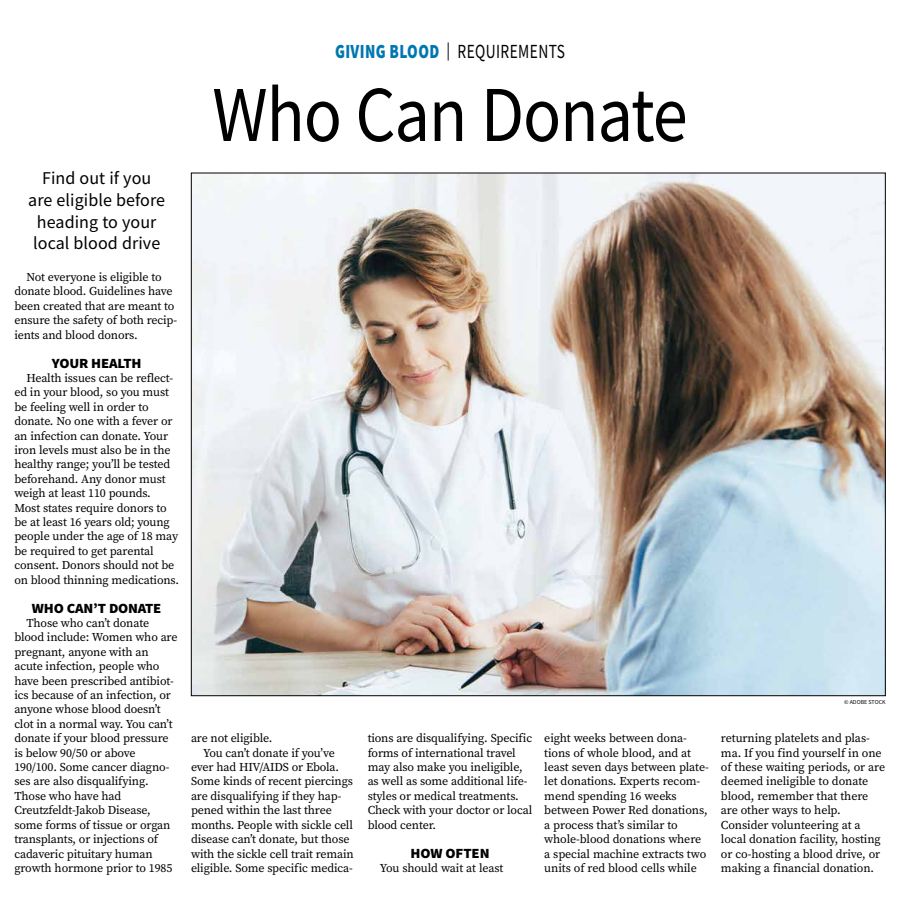
<style>
.page{position:relative;width:900px;height:908px;background:#fff}
.page>*{position:absolute;margin:0;border:0;box-sizing:border-box;transform-origin:0 0}
.t1{font:79.2px "Source Sans Pro";letter-spacing:-.015em;color:#000;scale:.89 1}
.t2{font:20px "Source Sans Pro";letter-spacing:.025em;color:#000;scale:.77 1}
.t3{font:18px/21.6px "Source Sans Pro";letter-spacing:.005em;color:#000;text-align:center}
.t4{font:900 14px "Source Sans Pro";letter-spacing:-.01em;color:#000;scale:1.05 1}
.t5{font:12px/14.4px "Source Serif Pro";letter-spacing:-.01em;color:#000}
.t6{font:6px "Source Sans Pro";color:#000}
.s1{font-weight:900;color:#0077b1}
.s2{font-size:18px}
</style>
<div class="page">
<img style="left:193px;top:175px;width:691px;height:518px">
<h3 class="t3" style="left:28px;top:167px;width:138px">Find out if you are eligible before heading to your local blood drive</h3>
<p class="t5" style="left:14px;top:270px;width:164px;text-indent:12px">Not everyone is eligible to donate blood. Guidelines have been created that are meant to ensure the safety of both recip&shy;ients and blood donors.</p>
<p class="t4" style="left:52px;top:353px;width:87px">YOUR HEALTH</p>
<p class="t5" style="left:14px;top:370px;width:166px;text-indent:12px">Health issues can be reflect&shy;ed in your blood, so you must be feeling well in order to donate. No one with a fever or an infection can donate. Your iron levels must also be in the healthy range; you’ll be tested beforehand. Any donor must weigh at least 110 pounds.<br>Most states require donors to be at least 16 years old; young people under the age of 18 may be required to get parental consent. Donors should not be on blood thinning medications.</p>
<p class="t4" style="left:32px;top:598px;width:125px">WHO CAN’T DONATE</p>
<p class="t5" style="left:14px;top:615px;width:165px;text-indent:12px">Those who can’t donate blood include: Women who are pregnant, anyone with an acute infection, people who have been prescribed antibiot&shy;ics because of an infection, or anyone whose blood doesn’t clot in a normal way. You can’t donate if your blood pressure is below 90/50 or above<br>190/100. Some cancer diagno&shy;ses are also disqualifying.<br>Those who have had<br>Creutzfeldt-Jakob Disease, some forms of tissue or organ transplants, or injections of cadaveric pituitary human growth hormone prior to 1985</p>
<h2 class="t2" style="left:335px;top:39px;width:300px"><span class="s1">GIVING BLOOD</span> <span class="s2">|</span> REQUIREMENTS</h2>
<h1 class="t1" style="left:212px;top:64px;width:536px">Who Can Donate</h1>
<p class="t6" style="left:844px;top:698px;width:43px">© ADOBE STOCK</p>
<p class="t5" style="left:191px;top:730px;width:83px">are not eligible.</p>
<p class="t5" style="left:203px;top:745px;width:133px">You can’t donate if you’ve</p>
<p class="t5" style="left:191px;top:759px;width:150px">ever had HIV/AIDS or Ebola.</p>
<p class="t5" style="left:191px;top:774px;width:163px">Some kinds of recent piercings</p>
<p class="t5" style="left:191px;top:788px;width:152px">are disqualifying if they hap-</p>
<p class="t5" style="left:191px;top:802px;width:142px">pened within the last three</p>
<p class="t5" style="left:191px;top:817px;width:163px">months. People with sickle cell</p>
<p class="t5" style="left:191px;top:831px;width:160px">disease can’t donate, but those</p>
<p class="t5" style="left:191px;top:846px;width:164px">with the sickle cell trait remain</p>
<p class="t5" style="left:191px;top:860px;width:163px">eligible. Some specific medica-</p>
<p class="t5" style="left:368px;top:730px;width:166px">tions are disqualifying. Specific forms of international travel may also make you ineligible, as well as some additional life&shy;styles or medical treatments.<br>Check with your doctor or local blood center.</p>
<p class="t4" style="left:410px;top:842px;width:77px">HOW OFTEN</p>
<p class="t5" style="left:380px;top:860px;width:125px">You should wait at least</p>
<p class="t5" style="left:544px;top:730px;width:166px">eight weeks between dona&shy;tions of whole blood, and at least seven days between plate&shy;let donations. Experts recom&shy;mend spending 16 weeks between Power Red donations, a process that’s similar to whole-blood donations where a special machine extracts two units of red blood cells while</p>
<p class="t5" style="left:721px;top:730px;width:166px">returning platelets and plas&shy;ma. If you find yourself in one of these waiting periods, or are deemed ineligible to donate blood, remember that there are other ways to help.<br>Consider volunteering at a local donation facility, hosting or co-hosting a blood drive, or making a financial donation.</p>
</div>
